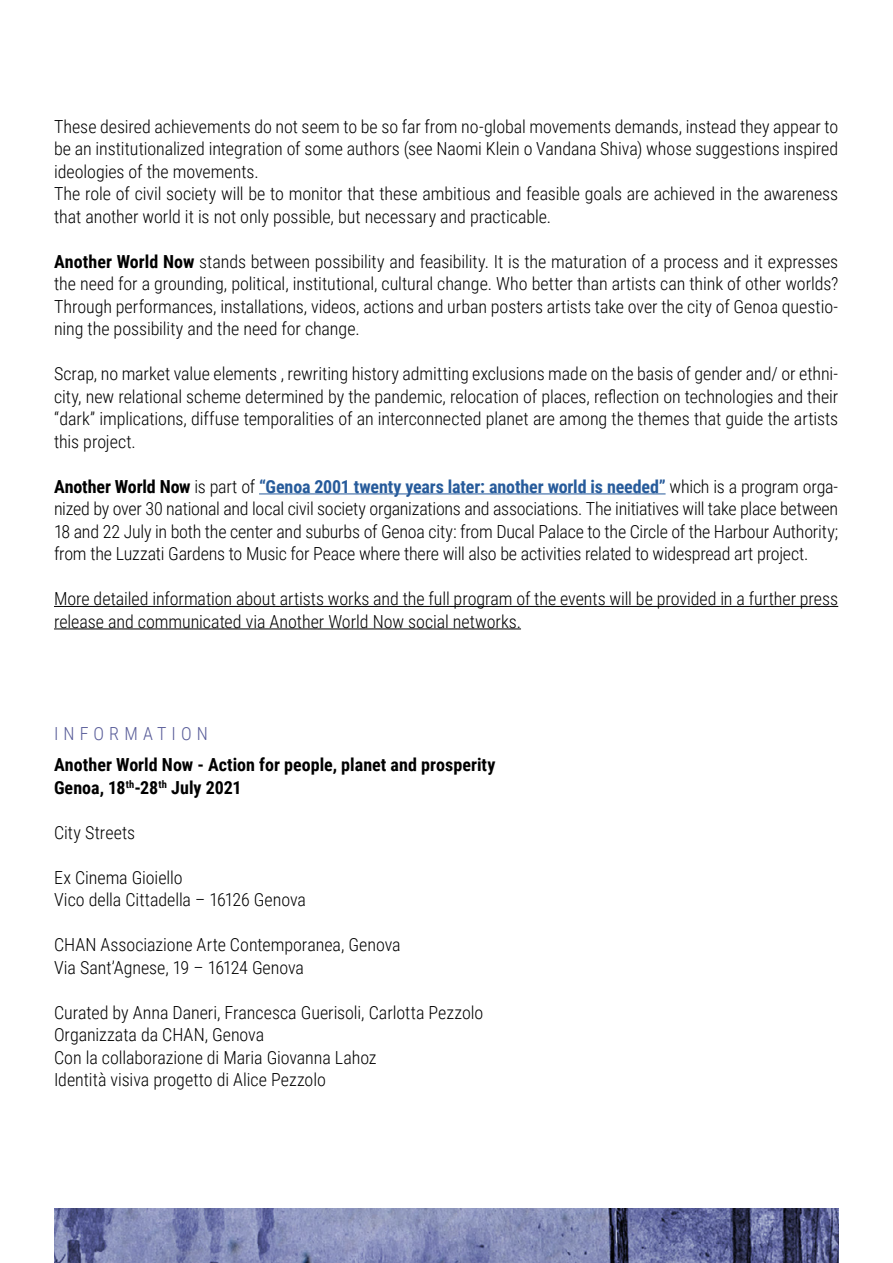
<style>
.page{position:relative;width:893px;height:1263px;background:#fff}
.page>*{position:absolute;margin:0;border:0;box-sizing:border-box;transform-origin:0 0}
.t1{font:300 18px/22.5px "Roboto Condensed";letter-spacing:-.005em;color:#000}
.t2{font:700 18px/22.5px "Roboto Condensed";color:#000}
.t3{font:300 18px "Roboto Condensed";letter-spacing:.28em;color:#575b98}
.s1{font-weight:700}
.s2{font-weight:700;color:#275b9b}
</style>
<div class="page">
<img style="left:54px;top:1209px;width:784px;height:54px">
<hr style="left:259px;top:493px;width:407px;height:1px;background:#275b9b">
<hr style="left:54px;top:606px;width:784px;height:1px;background:#000">
<hr style="left:54px;top:628px;width:467px;height:1px;background:#000">
<p class="t1" style="left:54px;top:114px;width:786px">These desired achievements do not seem to be so far from no-global movements demands, instead they appear to be an institutionalized integration of some authors (see Naomi Klein o Vandana Shiva) whose suggestions inspired ideologies of the movements.<br>The role of civil society will be to monitor that these ambitious and feasible goals are achieved in the awareness that another world it is not only possible, but necessary and practicable.</p>
<p class="t1" style="left:54px;top:249px;width:786px;text-align:justify"><span class="s1">Another World Now</span> stands between possibility and feasibility. It is the maturation of a process and it expresses the need for a grounding, political, institutional, cultural change. Who better than artists can think of other worlds?<br>Through performances, installations, videos, actions and urban posters artists take over the city of Genoa questio&shy;ning the possibility and the need for change.</p>
<p class="t1" style="left:54px;top:362px;width:786px;text-align:justify">Scrap, no market value elements , rewriting history admitting exclusions made on the basis of gender and/ or ethni&shy;city, new relational scheme determined by the pandemic, relocation of places, reflection on technologies and their “dark” implications, diffuse temporalities of an interconnected planet are among the themes that guide the artists this project.</p>
<p class="t1" style="left:54px;top:474px;width:786px;text-align:justify"><span class="s1">Another World Now</span> is part of <span class="s2">“Genoa 2001 twenty years later: another world is needed”</span> which is a program orga&shy;nized by over 30 national and local civil society organizations and associations. The initiatives will take place between 18 and 22 July in both the center and suburbs of Genoa city: from Ducal Palace to the Circle of the Harbour Authority; from the Luzzati Gardens to Music for Peace where there will also be activities related to widespread art project.</p>
<p class="t1" style="left:54px;top:587px;width:786px">More detailed information about artists works and the full program of the events will be provided in a further press release and communicated via Another World Now social networks.</p>
<p class="t3" style="left:54px;top:721px;width:155px">INFORMATION</p>
<p class="t2" style="left:54px;top:753px;width:443px">Another World Now - Action for people, planet and prosperity<br>Genoa, 18<sup>th</sup>-28<sup>th</sup> July 2021</p>
<p class="t1" style="left:54px;top:820px;width:83px">City Streets</p>
<p class="t1" style="left:54px;top:865px;width:254px">Ex Cinema Gioiello<br>Vico della Cittadella – 16126 Genova</p>
<p class="t1" style="left:54px;top:933px;width:348px">CHAN Associazione Arte Contemporanea, Genova<br>Via Sant’Agnese, 19 – 16124 Genova</p>
<p class="t1" style="left:54px;top:1000px;width:431px">Curated by Anna Daneri, Francesca Guerisoli, Carlotta Pezzolo Organizzata da CHAN, Genova<br>Con la collaborazione di Maria Giovanna Lahoz<br>Identità visiva progetto di Alice Pezzolo</p>
</div>
